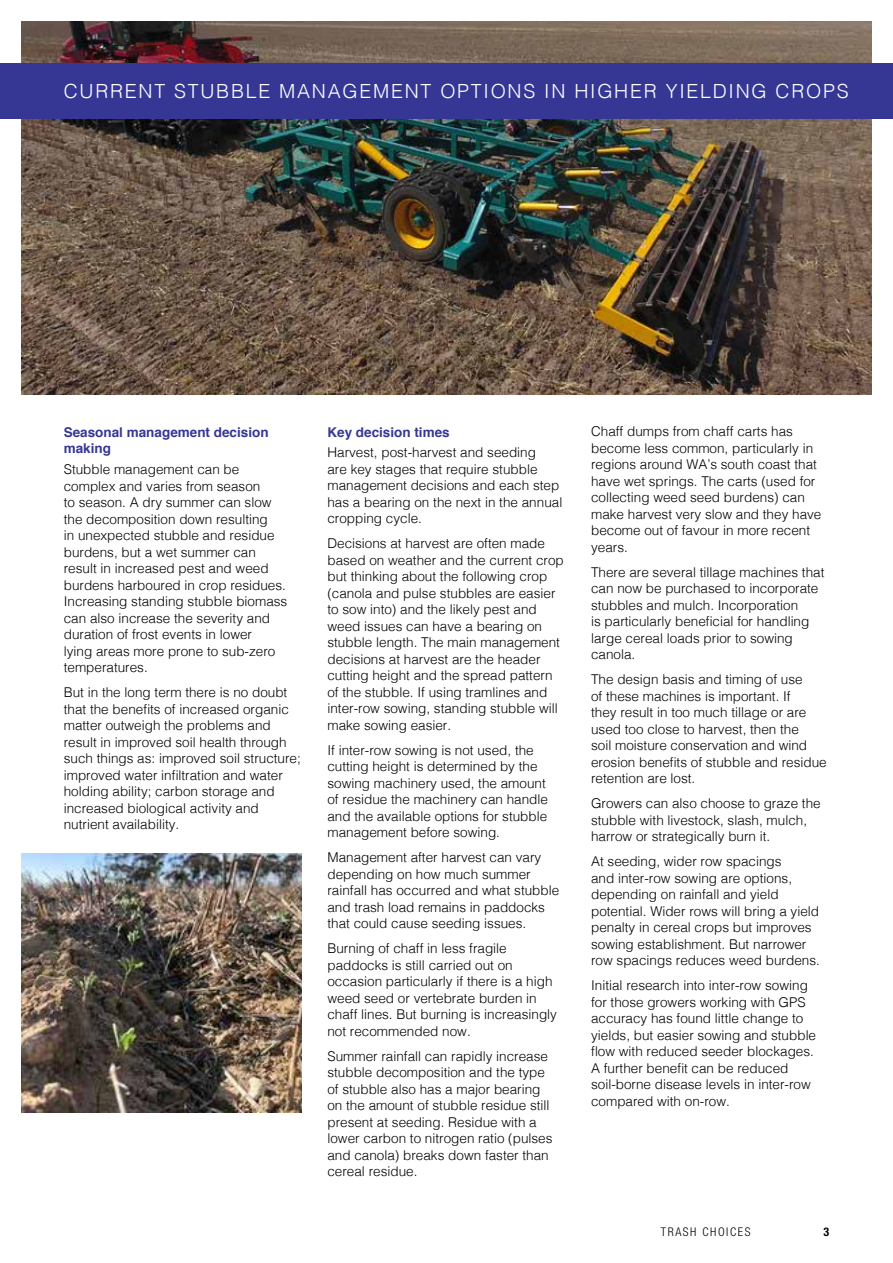
<style>
.page{position:relative;width:893px;height:1263px;background:#fff}
.page>*{position:absolute;margin:0;border:0;box-sizing:border-box;transform-origin:0 0}
.t1{font:300 19.5px "Helvetica";letter-spacing:.09em;color:#fff}
.t2{font:300 13.5px/16.5px "Helvetica";color:#000}
.t3{font:700 13.5px/16.5px "Helvetica";color:#363795}
.t4{font:300 condensed 12px "Helvetica Neue";letter-spacing:.13em;color:#000}
.t5{font:700 condensed 12px "Helvetica Neue";color:#000}
</style>
<div class="page">
<img style="left:21px;top:21px;width:851px;height:373px">
<div style="left:0;top:64px;width:893px;height:55px;background:#363795"></div>
<img style="left:21px;top:853px;width:281px;height:259px">
<h1 class="t1" style="left:64px;top:75px;width:786px">CURRENT STUBBLE MANAGEMENT OPTIONS IN HIGHER YIELDING CROPS</h1>
<p class="t3" style="left:64px;top:424px;width:206px">Seasonal management decision making</p>
<p class="t2" style="left:64px;top:460px;width:225px">Stubble management can be complex and varies from season<br>to season. A dry summer can slow the decomposition down resulting<br>in unexpected stubble and residue burdens, but a wet summer can result in increased pest and weed burdens harboured in crop residues.<br>Increasing standing stubble biomass can also increase the severity and duration of frost events in lower<br>lying areas more prone to sub-zero temperatures.</p>
<p class="t2" style="left:64px;top:683px;width:239px">But in the long term there is no doubt that the benefits of increased organic matter outweigh the problems and result in improved soil health through such things as: improved soil structure; improved water infiltration and water holding ability; carbon storage and increased biological activity and nutrient availability.</p>
<p class="t3" style="left:327px;top:424px;width:124px">Key decision times</p>
<p class="t2" style="left:327px;top:443px;width:236px">Harvest, post-harvest and seeding<br>are key stages that require stubble management decisions and each step has a bearing on the next in the annual cropping cycle.</p>
<p class="t2" style="left:327px;top:534px;width:238px">Decisions at harvest are often made based on weather and the current crop but thinking about the following crop (canola and pulse stubbles are easier to sow into) and the likely pest and weed issues can have a bearing on stubble length. The main management decisions at harvest are the header cutting height and the spread pattern of the stubble. If using tramlines and inter-row sowing, standing stubble will make sowing easier.</p>
<p class="t2" style="left:327px;top:741px;width:222px">If inter-row sowing is not used, the cutting height is determined by the sowing machinery used, the amount of residue the machinery can handle and the available options for stubble management before sowing.</p>
<p class="t2" style="left:327px;top:848px;width:233px">Management after harvest can vary depending on how much summer rainfall has occurred and what stubble and trash load remains in paddocks that could cause seeding issues.</p>
<p class="t2" style="left:327px;top:939px;width:231px">Burning of chaff in less fragile paddocks is still carried out on occasion particularly if there is a high weed seed or vertebrate burden in chaff lines. But burning is increasingly not recommended now.</p>
<p class="t2" style="left:327px;top:1047px;width:227px">Summer rainfall can rapidly increase stubble decomposition and the type of stubble also has a major bearing on the amount of stubble residue still present at seeding. Residue with a lower carbon to nitrogen ratio (pulses and canola) breaks down faster than cereal residue.</p>
<p class="t2" style="left:591px;top:422px;width:232px">Chaff dumps from chaff carts has become less common, particularly in regions around WA’s south coast that have wet springs. The carts (used for collecting weed seed burdens) can make harvest very slow and they have become out of favour in more recent years.</p>
<p class="t2" style="left:591px;top:563px;width:235px">There are several tillage machines that can now be purchased to incorporate stubbles and mulch. Incorporation<br>is particularly beneficial for handling large cereal loads prior to sowing canola.</p>
<p class="t2" style="left:591px;top:670px;width:237px">The design basis and timing of use<br>of these machines is important. If<br>they result in too much tillage or are used too close to harvest, then the<br>soil moisture conservation and wind erosion benefits of stubble and residue retention are lost.</p>
<p class="t2" style="left:591px;top:794px;width:231px">Growers can also choose to graze the stubble with livestock, slash, mulch, harrow or strategically burn it.</p>
<p class="t2" style="left:591px;top:852px;width:230px">At seeding, wider row spacings<br>and inter-row sowing are options, depending on rainfall and yield potential. Wider rows will bring a yield penalty in cereal crops but improves sowing establishment. But narrower row spacings reduces weed burdens.</p>
<p class="t2" style="left:591px;top:976px;width:227px">Initial research into inter-row sowing for those growers working with GPS accuracy has found little change to yields, but easier sowing and stubble flow with reduced seeder blockages.<br>A further benefit can be reduced soil-borne disease levels in inter-row compared with on-row.</p>
<p class="t4" style="left:661px;top:1225px;width:91px">TRASH CHOICES</p>
<p class="t5" style="left:823px;top:1224px;width:7px">3</p>
</div>
